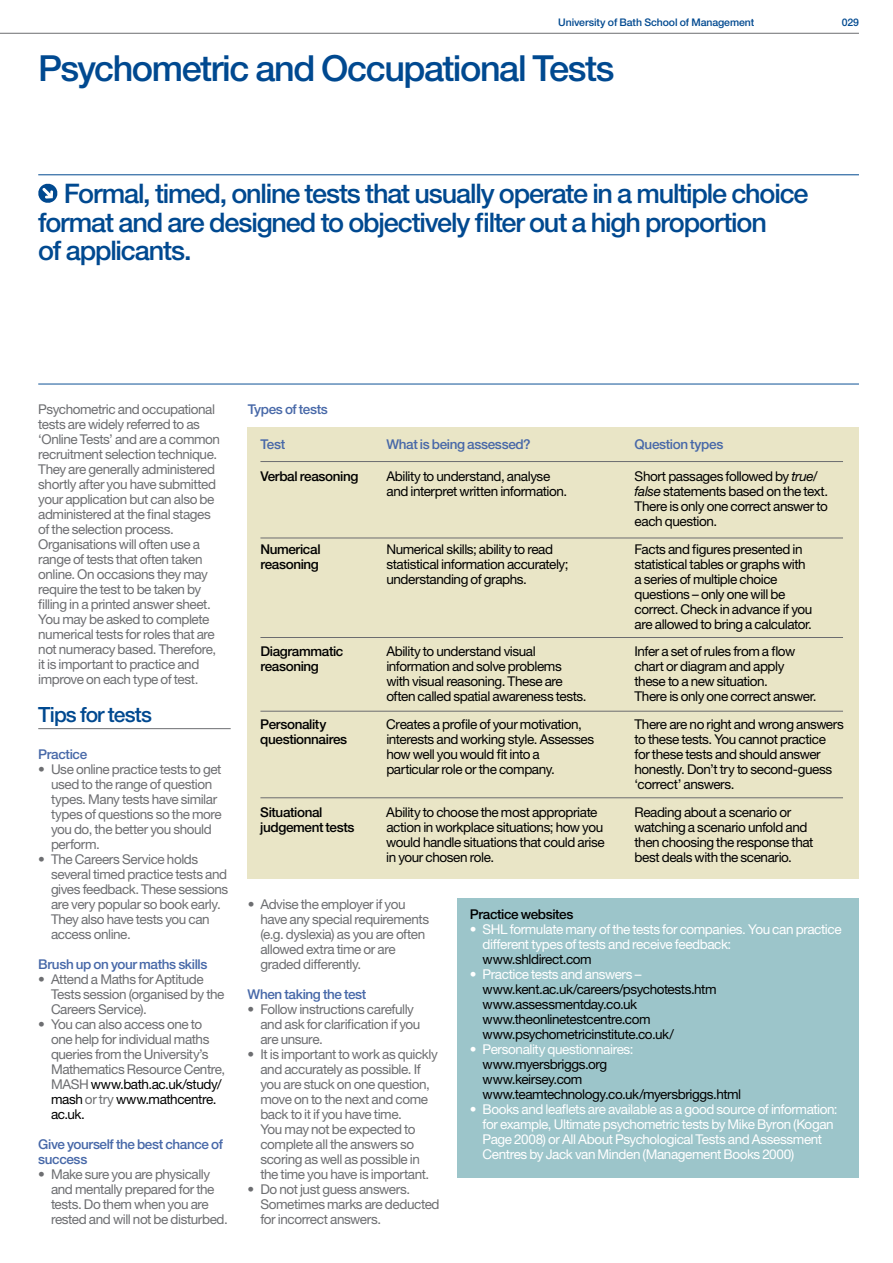
<style>
.page{position:relative;width:893px;height:1263px;background:#fff}
.page>*{position:absolute;margin:0;border:0;box-sizing:border-box;transform-origin:0 0}
.t1{font:500 36px "Helvetica Neue LT Std";letter-spacing:-.04em;color:#004990}
.t2{font:500 27px/28.5px "Helvetica Neue LT Std";letter-spacing:-.045em;color:#004990}
.t3{font:500 21px "Helvetica Neue LT Std";letter-spacing:-.04em;color:#004990}
.t4{font:13.5px/15px "Helvetica Neue LT Std";letter-spacing:-.03em;color:#6d6e71}
.t5{font:13.5px/15px "Helvetica Neue LT Std";letter-spacing:-.03em;color:#000}
.t6{font:13.5px/15px "Helvetica Neue LT Std";letter-spacing:-.03em;color:#fff}
.t7{font:500 13.5px/15px "Helvetica Neue LT Std";letter-spacing:-.03em;color:#4768a8}
.t8{font:500 13.5px "Helvetica Neue LT Std";letter-spacing:-.03em;color:#000}
.t9{font:500 10.5px "Helvetica Neue LT Std";letter-spacing:-.01em;color:#004990}
.s1{color:#000}
.s2{font-style:italic}
</style>
<div class="page">
<hr style="left:38px;top:728px;width:193px;height:1px;background:#6d6e71">
<hr style="left:38px;top:384px;width:821px;height:1px;background:#004990">
<hr style="left:0;top:33px;width:859px;height:1px;background:#6d6e71">
<hr style="left:38px;top:174px;width:821px;height:1px;background:#004990">
<svg style="left:38px;top:183px;width:20px;height:20px"></svg>
<div style="left:248px;top:428px;width:611px;height:451px;background:#e9e5c6"></div>
<hr style="left:260px;top:537px;width:583px;height:1px;background:#6b6c6f">
<hr style="left:260px;top:637px;width:583px;height:1px;background:#6b6c6f">
<hr style="left:260px;top:711px;width:583px;height:1px;background:#6b6c6f">
<hr style="left:260px;top:797px;width:583px;height:1px;background:#6b6c6f">
<hr style="left:260px;top:461px;width:583px;height:1px;background:#6b6c6f">
<div style="left:457px;top:898px;width:402px;height:279px;background:#9cc5ca"></div>
<p class="t9" style="left:558px;top:16px;width:197px">University of Bath School of Management</p>
<h1 class="t1" style="left:38px;top:47px;width:578px">Psychometric and Occupational Tests</h1>
<p class="t9" style="left:842px;top:16px;width:19px">029</p>
<h2 class="t2" style="left:38px;top:179px;width:772px;text-indent:26px">Formal, timed, online tests that usually operate in a multiple choice format and are designed to objectively filter out a high proportion<br>of applicants.</h2>
<p class="t4" style="left:38px;top:402px;width:183px">Psychometric and occupational tests are widely referred to as ‘Online Tests’ and are a common recruitment selection technique.<br>They are generally administered shortly after you have submitted your application but can also be administered at the final stages of the selection process.<br>Organisations will often use a range of tests that often taken online. On occasions they may require the test to be taken by filling in a printed answer sheet.<br>You may be asked to complete numerical tests for roles that are not numeracy based. Therefore, it is important to practice and improve on each type of test.</p>
<h3 class="t3" style="left:38px;top:702px;width:115px">Tips for tests</h3>
<p class="t7" style="left:38px;top:747px;width:50px">Practice</p>
<p class="t4" style="left:51px;top:762px;width:172px;text-indent:-13px">• Use online practice tests to get used to the range of question types. Many tests have similar types of questions so the more you do, the better you should perform.</p>
<p class="t4" style="left:51px;top:852px;width:179px;text-indent:-13px">• The Careers Service holds several timed practice tests and gives feedback. These sessions are very popular so book early.<br>They also have tests you can access online.</p>
<p class="t7" style="left:38px;top:957px;width:171px">Brush up on your maths skills</p>
<p class="t4" style="left:51px;top:971px;width:175px;text-indent:-13px">• Attend a Maths for Aptitude<br>Tests session (organised by the<br>Careers Service).</p>
<p class="t4" style="left:51px;top:1016px;width:176px;text-indent:-13px">• You can also access one to one help for individual maths queries from the University’s<br>Mathematics Resource Centre,<br>MASH <span class="s1">www.bath.ac.uk/study/ mash</span> or try <span class="s1">www.mathcentre. ac.uk.</span></p>
<p class="t7" style="left:38px;top:1137px;width:186px">Give yourself the best chance of success</p>
<p class="t4" style="left:51px;top:1166px;width:178px;text-indent:-13px">• Make sure you are physically and mentally prepared for the tests. Do them when you are rested and will not be disturbed.</p>
<p class="t7" style="left:248px;top:402px;width:82px">Types of tests</p>
<p class="t7" style="left:260px;top:436px;width:26px">Test</p>
<p class="t7" style="left:386px;top:436px;width:146px">What is being assessed?</p>
<p class="t7" style="left:635px;top:436px;width:90px">Question types</p>
<p class="t8" style="left:260px;top:468px;width:99px">Verbal reasoning</p>
<p class="t5" style="left:386px;top:468px;width:165px">Ability to understand, analyse</p>
<p class="t5" style="left:635px;top:468px;width:185px">Short passages followed by <span class="s2">true/</span></p>
<p class="t5" style="left:386px;top:483px;width:182px">and interpret written information.</p>
<p class="t5" style="left:635px;top:483px;width:195px;text-align:justify"><span class="s2">false</span> statements based on the text.<br>There is only one correct answer to each question.</p>
<p class="t8" style="left:260px;top:541px;width:62px">Numerical</p>
<p class="t5" style="left:386px;top:541px;width:168px">Numerical skills; ability to read</p>
<p class="t5" style="left:635px;top:541px;width:169px">Facts and figures presented in</p>
<p class="t8" style="left:260px;top:556px;width:60px">reasoning</p>
<p class="t5" style="left:386px;top:556px;width:184px">statistical information accurately;</p>
<p class="t5" style="left:635px;top:556px;width:173px">statistical tables or graphs with</p>
<p class="t5" style="left:386px;top:571px;width:142px">understanding of graphs.</p>
<p class="t5" style="left:635px;top:571px;width:179px">a series of multiple choice questions – only one will be correct. Check in advance if you are allowed to bring a calculator.</p>
<p class="t8" style="left:260px;top:643px;width:85px">Diagrammatic</p>
<p class="t5" style="left:386px;top:644px;width:151px">Ability to understand visual</p>
<p class="t5" style="left:635px;top:644px;width:162px">Infer a set of rules from a flow</p>
<p class="t8" style="left:260px;top:658px;width:60px">reasoning</p>
<p class="t5" style="left:386px;top:659px;width:177px">information and solve problems</p>
<p class="t5" style="left:635px;top:659px;width:151px">chart or diagram and apply</p>
<p class="t5" style="left:386px;top:674px;width:178px">with visual reasoning. These are</p>
<p class="t5" style="left:634px;top:674px;width:135px">these to a new situation.</p>
<p class="t5" style="left:386px;top:689px;width:202px">often called spatial awareness tests.</p>
<p class="t5" style="left:634px;top:689px;width:184px">There is only one correct answer.</p>
<p class="t8" style="left:260px;top:716px;width:68px">Personality</p>
<p class="t5" style="left:386px;top:717px;width:197px">Creates a profile of your motivation,</p>
<p class="t5" style="left:634px;top:717px;width:211px">There are no right and wrong answers</p>
<p class="t8" style="left:260px;top:731px;width:88px">questionnaires</p>
<p class="t5" style="left:386px;top:732px;width:209px">interests and working style. Assesses</p>
<p class="t5" style="left:634px;top:732px;width:193px">to these tests. You cannot practice</p>
<p class="t5" style="left:386px;top:747px;width:155px">how well you would fit into a</p>
<p class="t5" style="left:634px;top:747px;width:188px">for these tests and should answer</p>
<p class="t5" style="left:386px;top:762px;width:170px">particular role or the company.</p>
<p class="t5" style="left:634px;top:762px;width:199px">honestly. Don’t try to second-guess ‘correct’ answers.</p>
<p class="t8" style="left:260px;top:804px;width:64px">Situational</p>
<p class="t5" style="left:386px;top:804px;width:213px">Ability to choose the most appropriate</p>
<p class="t5" style="left:634px;top:804px;width:158px">Reading about a scenario or</p>
<p class="t8" style="left:260px;top:819px;width:96px">judgement tests</p>
<p class="t5" style="left:386px;top:819px;width:218px">action in workplace situations; how you</p>
<p class="t5" style="left:634px;top:819px;width:175px">watching a scenario unfold and</p>
<p class="t5" style="left:386px;top:834px;width:220px">would handle situations that could arise</p>
<p class="t5" style="left:634px;top:834px;width:180px">then choosing the response that</p>
<p class="t5" style="left:386px;top:849px;width:109px">in your chosen role.</p>
<p class="t5" style="left:634px;top:849px;width:159px">best deals with the scenario.</p>
<p class="t4" style="left:260px;top:896px;width:170px;text-indent:-13px">• Advise the employer if you have any special requirements (e.g. dyslexia) as you are often allowed extra time or are graded differently.</p>
<p class="t7" style="left:248px;top:987px;width:120px">When taking the test</p>
<p class="t4" style="left:260px;top:1001px;width:161px;text-indent:-13px">• Follow instructions carefully and ask for clarification if you are unsure.</p>
<p class="t4" style="left:260px;top:1046px;width:179px;text-indent:-13px">• It is important to work as quickly and accurately as possible. If you are stuck on one question, move on to the next and come back to it if you have time.<br>You may not be expected to complete all the answers so scoring as well as possible in the time you have is important.</p>
<p class="t4" style="left:260px;top:1181px;width:181px;text-indent:-13px">• Do not just guess answers.<br>Sometimes marks are deducted for incorrect answers.</p>
<p class="t8" style="left:470px;top:906px;width:105px">Practice websites</p>
<p class="t6" style="left:483px;top:922px;width:360px;text-indent:-13px">• SHL formulate many of the tests for companies. You can practice different types of tests and receive feedback:</p>
<p class="t5" style="left:483px;top:952px;width:111px">www.shldirect.com</p>
<p class="t6" style="left:470px;top:967px;width:173px">• Practice tests and answers –</p>
<p class="t5" style="left:483px;top:982px;width:235px">www.kent.ac.uk/careers/psychotests.htm www.assessmentday.co.uk www.theonlinetestcentre.com www.psychometricinstitute.co.uk/</p>
<p class="t6" style="left:470px;top:1042px;width:165px">• Personality questionnaires:</p>
<p class="t5" style="left:483px;top:1057px;width:260px">www.myersbriggs.org<br>www.keirsey.com www.teamtechnology.co.uk/myersbriggs.html</p>
<p class="t6" style="left:483px;top:1102px;width:357px;text-indent:-13px">• Books and leaflets are available as a good source of information: for example, Ultimate psychometric tests by Mike Byron (Kogan Page 2008) or All About Psychological Tests and Assessment Centres by Jack van Minden (Management Books 2000)</p>
</div>
